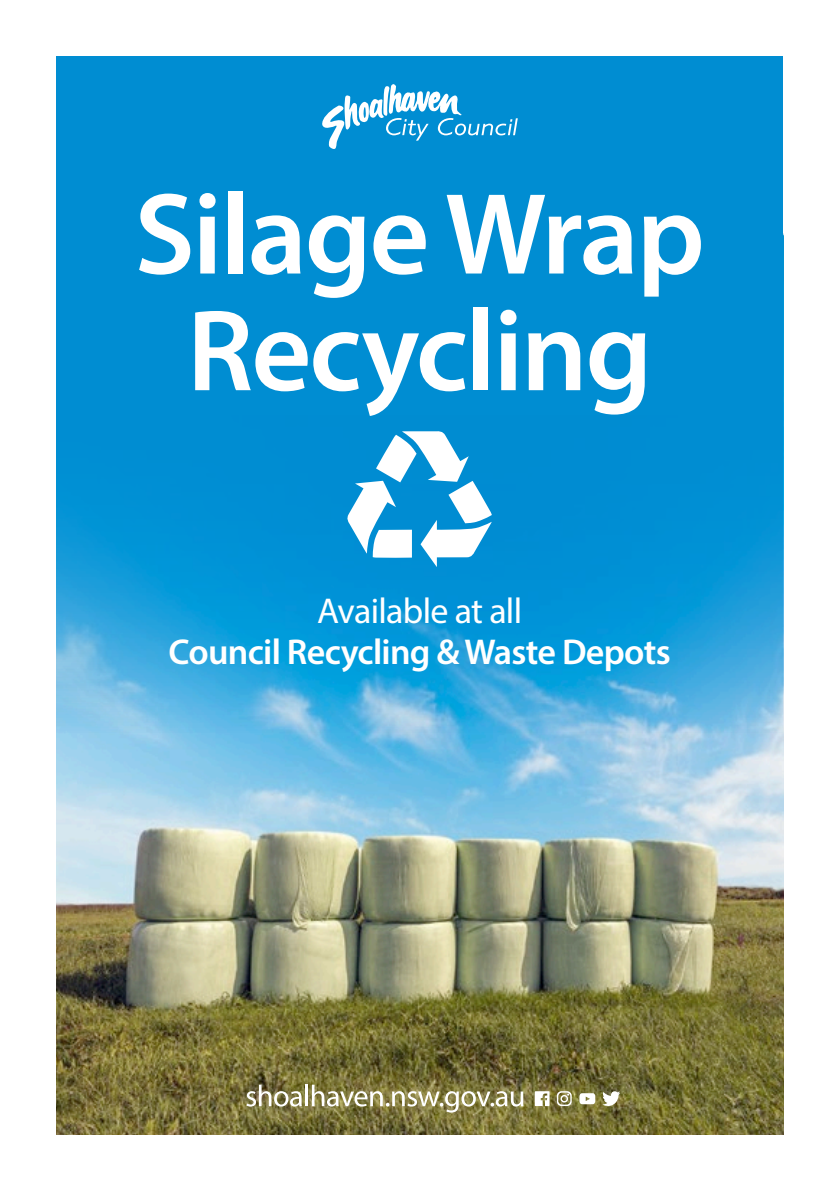
<style>
.page{position:relative;width:840px;height:1191px;background:#fff}
.page>*{position:absolute;margin:0;border:0;box-sizing:border-box;transform-origin:0 0}
.t1{font:600 116.6px "Myriad Pro";letter-spacing:-.02em;color:#fff}
.t2{font:600 36px "Myriad Pro";letter-spacing:-.02em;color:#fff}
.t3{font:36px "Myriad Pro";letter-spacing:-.02em;color:#fff}
</style>
<div class="page">
<img style="left:57px;top:733px;width:725px;height:401px">
<svg style="left:57px;top:57px;width:725px;height:676px;background:#0b93d5"></svg>
<svg style="left:322px;top:84px;width:195px;height:65px"></svg>
<svg style="left:246px;top:1084px;width:56px;height:22px"></svg>
<hr style="left:305px;top:1084px;width:3px;height:22px;background:#fff">
<svg style="left:312px;top:1084px;width:211px;height:28px;background:#9b9667"></svg>
<svg style="left:602px;top:1091px;width:18px;height:15px"></svg>
<svg style="left:579px;top:1093px;width:16px;height:11px"></svg>
<svg style="left:534px;top:1091px;width:15px;height:15px"></svg>
<svg style="left:556px;top:1091px;width:15px;height:15px"></svg>
<svg style="left:346px;top:431px;width:145px;height:136px"></svg>
<p class="t1" style="left:134px;top:160px;width:572px">Silage Wrap</p>
<p class="t1" style="left:187px;top:277px;width:467px">Recycling</p>
<p class="t3" style="left:317px;top:589px;width:207px">Available at all</p>
<p class="t2" style="left:168px;top:629px;width:503px">Council Recycling &amp; Waste Depots</p>
</div>
